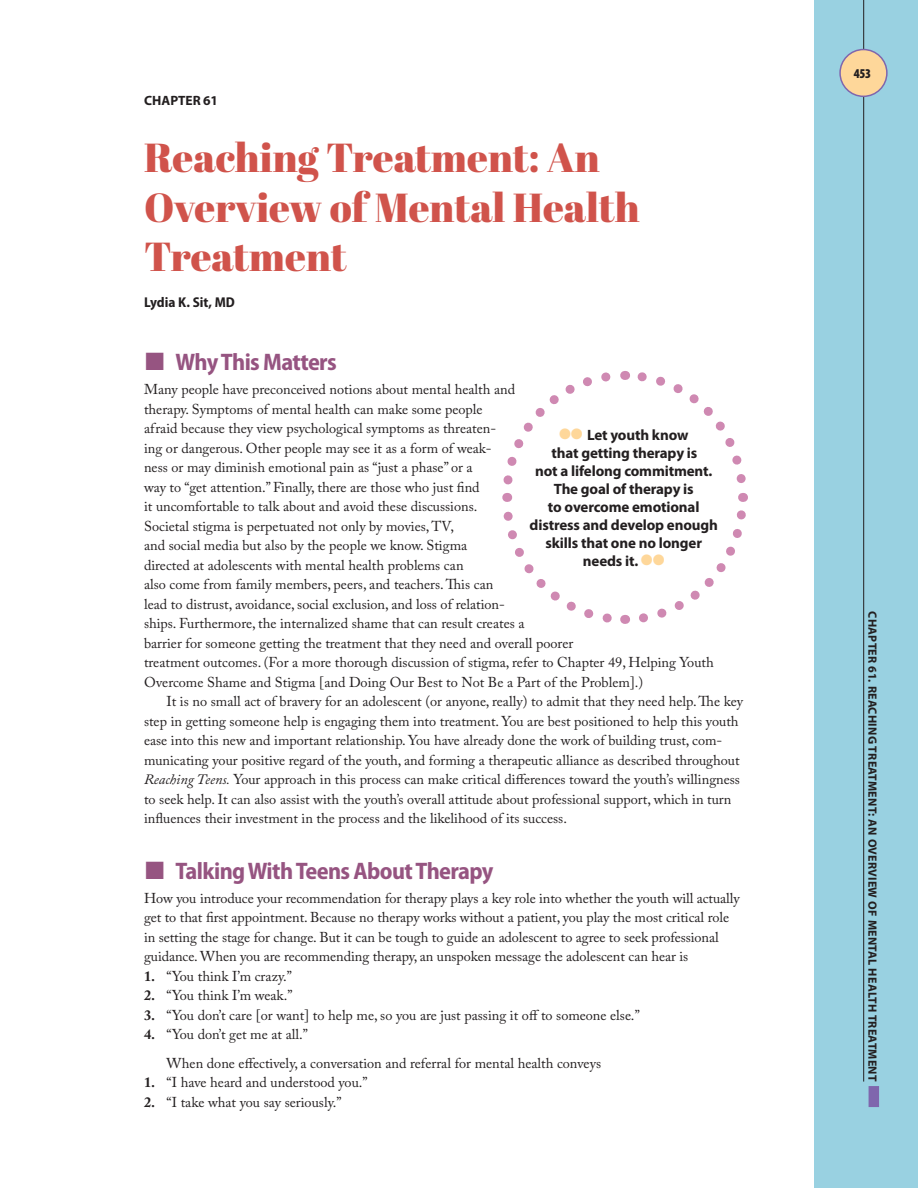
<style>
.page{position:relative;width:918px;height:1188px;background:#fff}
.page>*{position:absolute;margin:0;border:0;box-sizing:border-box;transform-origin:0 0}
.t1{font:40.5px/49.5px "Abril Fatface";color:#d0534b}
.t2{font:700 semi-condensed 24px "Myriad Pro";letter-spacing:-.025em;color:#965481}
.t3{font:700 15px/18px "Myriad Pro";letter-spacing:-.01em;color:#231f20;text-align:center}
.t4{font:14.25px/19.5px "Adobe Caslon Pro";color:#231f20}
.t5{font:700 semi-condensed 14.25px "Myriad Pro";color:#231f20}
.t6{font:700 13.5px "Myriad Pro";color:#231f20}
.t7{font:900 condensed 13.5px "Myriad Pro";color:#231f20}
.t8{font:700 12px "Myriad Pro";letter-spacing:.02em;color:#231f20}
.s1{font-style:italic}
.s2{font-weight:700}
.s3{color:#fed79a}
</style>
<div class="page">
<div style="left:815px;top:0;width:103px;height:1188px;background:#99d1e1"></div>
<div style="left:869px;top:1086px;width:10px;height:21px;background:#7f66ad"></div>
<hr style="left:863px;top:0;width:1px;height:1082px;background:#231f20">
<div style="left:840px;top:50px;width:47px;height:46px;background:#fed79a;border-radius:50%"></div>
<div style="left:839px;top:49px;width:49px;height:48px;border:2px solid #7f66ad;border-radius:50%"></div>
<svg style="left:502px;top:371px;width:246px;height:253px"></svg>
<p class="t6" style="left:144px;top:93px;width:17px">CHAPTER</p>
<p class="t6" style="left:203px;top:93px;width:16px">61</p>
<h1 class="t1" style="left:144px;top:132px;width:497px">Reaching Treatment: An<br>Overview of Mental Health<br>Treatment</h1>
<p class="t5" style="left:144px;top:294px;width:92px">Lydia K. Sit, MD</p>
<h2 class="t2" style="left:176px;top:349px;width:163px">Why This Matters</h2>
<p class="t4" style="left:144px;top:379px;width:571px">Many people have preconceived notions about mental health and<br>therapy. Symptoms of mental health can make some people<br>afraid because they view psychological symptoms as threaten-<br>ing or dangerous. Other people may see it as a form of weak-<br>ness or may diminish emotional pain as “just a phase” or a<br>way to “get attention.” Finally, there are those who just find<br>it uncomfortable to talk about and avoid these discussions.<br>Societal stigma is perpetuated not only by movies, TV,<br>and social media but also by the people we know. Stigma<br>directed at adolescents with mental health problems can<br>also come from family members, peers, and teachers. This can<br>lead to distrust, avoidance, social exclusion, and loss of relation-<br>ships. Furthermore, the internalized shame that can result creates a<br>barrier for someone getting the treatment that they need and overall poorer<br>treatment outcomes. (For a more thorough discussion of stigma, refer to Chapter 49, Helping Youth Overcome Shame and Stigma [and Doing Our Best to Not Be a Part of the Problem].)</p>
<p class="t4" style="left:144px;top:691px;width:601px;text-indent:23px">It is no small act of bravery for an adolescent (or anyone, really) to admit that they need help. The key step in getting someone help is engaging them into treatment. You are best positioned to help this youth ease into this new and important relationship. You have already done the work of building trust, com&shy;municating your positive regard of the youth, and forming a therapeutic alliance as described throughout <span class="s1">Reaching Teens.</span> Your approach in this process can make critical differences toward the youth’s willingness to seek help. It can also assist with the youth’s overall attitude about professional support, which in turn influences their investment in the process and the likelihood of its success.</p>
<h2 class="t2" style="left:176px;top:857px;width:319px">Talking With Teens About Therapy</h2>
<p class="t4" style="left:144px;top:888px;width:597px">How you introduce your recommendation for therapy plays a key role into whether the youth will actually get to that first appointment. Because no therapy works without a patient, you play the most critical role in setting the stage for change. But it can be tough to guide an adolescent to agree to seek professional guidance. When you are recommending therapy, an unspoken message the adolescent can hear is</p>
<p class="t4" style="left:144px;top:966px;width:150px"><span class="s2">1.</span> “You think I’m crazy.”</p>
<p class="t4" style="left:144px;top:985px;width:150px"><span class="s2">2.</span> “You think I’m weak.”</p>
<p class="t4" style="left:144px;top:1005px;width:497px"><span class="s2">3.</span> “You don’t care [or want] to help me, so you are just passing it off to someone else.”</p>
<p class="t4" style="left:167px;top:1020px;width:436px;line-height:28.5px;text-indent:-23px"><span class="s2">4.</span> “You don’t get me at all.”<br>When done effectively, a conversation and referral for mental health conveys</p>
<p class="t4" style="left:144px;top:1072px;width:225px"><span class="s2">1.</span> “I have heard and understood you.”</p>
<p class="t4" style="left:144px;top:1092px;width:199px"><span class="s2">2.</span> “I take what you say seriously.”</p>
<p class="t3" style="left:530px;top:426px;width:190px"><span class="s3">●●</span> Let youth know<br>that getting therapy is<br>not a lifelong commitment.<br>The goal of therapy is<br>to overcome emotional distress and develop enough skills that one no longer needs it. <span class="s3">●●</span></p>
<p class="t7" style="left:854px;top:66px;width:19px">453</p>
<p class="t8" style="left:879px;top:611px;width:472px;rotate:90deg">Chapter 61. Reaching Treatment: An Overview of Mental Health Treatment</p>
</div>
